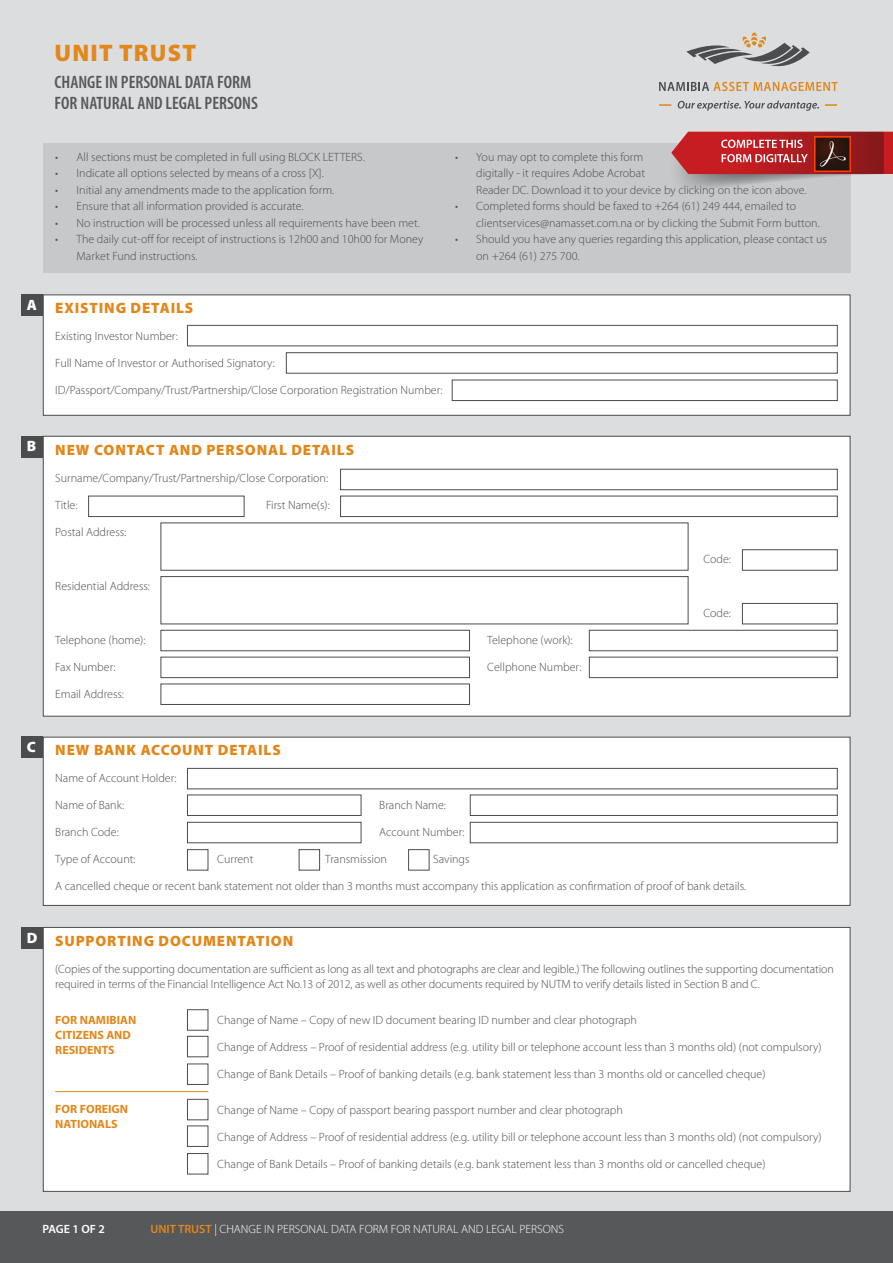
<style>
.page{position:relative;width:893px;height:1263px;background:#dcdddf}
.page>*{position:absolute;margin:0;border:0;box-sizing:border-box;transform-origin:0 0}
.t1{font:900 24px "Myriad Pro";letter-spacing:.05em;color:#e2871a}
.t2{font:600 condensed 18px "Myriad Pro";color:#57585a}
.t3{font:900 15px "Myriad Pro";letter-spacing:.055em;color:#e2871a}
.t4{font:900 15px "Myriad Pro";color:#fff}
.t5{font:300 12px/16.5px "Myriad Pro";color:#4b4c4d}
.t6{font:300 12px "Myriad Pro";color:#fff}
.t7{font:700 12px/15px "Myriad Pro";color:#e2871a}
.t8{font:600 12px "Myriad Pro";letter-spacing:-.01em;color:#fff}
.s1{font-weight:600;color:#e2871a}
</style>
<div class="page">
<div style="left:43px;top:294px;width:807px;height:122px;background:#fff;border:1px solid #4b4c4d"></div>
<div style="left:43px;top:436px;width:807px;height:280px;background:#fff;border:1px solid #4b4c4d"></div>
<div style="left:187px;top:325px;width:651px;height:21px;border:1px solid #4b4c4d"></div>
<div style="left:286px;top:352px;width:552px;height:22px;border:1px solid #4b4c4d"></div>
<div style="left:452px;top:380px;width:386px;height:21px;border:1px solid #4b4c4d"></div>
<div style="left:22px;top:436px;width:21px;height:21px;background:#4b4c4d"></div>
<div style="left:0;top:1212px;width:893px;height:51px;background:#57585a"></div>
<div style="left:22px;top:294px;width:21px;height:22px;background:#4b4c4d"></div>
<div style="left:340px;top:469px;width:498px;height:21px;border:1px solid #4b4c4d"></div>
<div style="left:340px;top:496px;width:498px;height:21px;border:1px solid #4b4c4d"></div>
<div style="left:88px;top:496px;width:156px;height:21px;border:1px solid #4b4c4d"></div>
<div style="left:161px;top:522px;width:527px;height:49px;border:1px solid #4b4c4d"></div>
<div style="left:742px;top:549px;width:96px;height:22px;border:1px solid #4b4c4d"></div>
<div style="left:161px;top:576px;width:527px;height:48px;border:1px solid #4b4c4d"></div>
<div style="left:742px;top:603px;width:96px;height:21px;border:1px solid #4b4c4d"></div>
<div style="left:161px;top:630px;width:309px;height:21px;border:1px solid #4b4c4d"></div>
<div style="left:589px;top:630px;width:249px;height:21px;border:1px solid #4b4c4d"></div>
<div style="left:161px;top:657px;width:309px;height:21px;border:1px solid #4b4c4d"></div>
<div style="left:589px;top:657px;width:249px;height:21px;border:1px solid #4b4c4d"></div>
<div style="left:161px;top:684px;width:309px;height:21px;border:1px solid #4b4c4d"></div>
<div style="left:43px;top:737px;width:807px;height:169px;background:#fff;border:1px solid #4b4c4d"></div>
<div style="left:470px;top:794px;width:368px;height:22px;border:1px solid #4b4c4d"></div>
<div style="left:470px;top:822px;width:368px;height:21px;border:1px solid #4b4c4d"></div>
<div style="left:22px;top:737px;width:21px;height:21px;background:#4b4c4d"></div>
<div style="left:187px;top:768px;width:651px;height:21px;border:1px solid #4b4c4d"></div>
<div style="left:187px;top:794px;width:174px;height:22px;border:1px solid #4b4c4d"></div>
<div style="left:187px;top:822px;width:174px;height:21px;border:1px solid #4b4c4d"></div>
<div style="left:187px;top:849px;width:21px;height:21px;border:1px solid #4b4c4d"></div>
<div style="left:299px;top:849px;width:21px;height:21px;border:1px solid #4b4c4d"></div>
<div style="left:408px;top:849px;width:21px;height:21px;border:1px solid #4b4c4d"></div>
<div style="left:43px;top:927px;width:807px;height:265px;background:#fff;border:1px solid #4b4c4d"></div>
<div style="left:22px;top:927px;width:21px;height:21px;background:#4b4c4d"></div>
<div style="left:187px;top:1009px;width:21px;height:21px;border:1px solid #4b4c4d"></div>
<div style="left:187px;top:1036px;width:21px;height:21px;border:1px solid #4b4c4d"></div>
<div style="left:187px;top:1063px;width:21px;height:22px;border:1px solid #4b4c4d"></div>
<div style="left:187px;top:1099px;width:21px;height:21px;border:1px solid #4b4c4d"></div>
<div style="left:187px;top:1125px;width:21px;height:22px;border:1px solid #4b4c4d"></div>
<div style="left:187px;top:1153px;width:21px;height:21px;border:1px solid #4b4c4d"></div>
<hr style="left:55px;top:1091px;width:153px;height:1px;background:#e2871a">
<div style="left:43px;top:143px;width:807px;height:130px;background:#c7c8ca"></div>
<svg style="left:686px;top:33px;width:124px;height:34px"></svg>
<svg style="left:659px;top:82px;width:179px;height:9px"></svg>
<svg style="left:678px;top:101px;width:141px;height:10px"></svg>
<svg style="left:659px;top:104px;width:12px;height:2px"></svg>
<svg style="left:825px;top:104px;width:12px;height:2px"></svg>
<img style="left:671px;top:131px;width:222px;height:74px">
<img style="left:814px;top:136px;width:36px;height:35px">
<svg style="left:722px;top:154px;width:86px;height:8px"></svg>
<svg style="left:721px;top:140px;width:82px;height:8px"></svg>
<p class="t1" style="left:55px;top:36px;width:143px">UNIT TRUST</p>
<p class="t2" style="left:55px;top:70px;width:198px">CHANGE IN PERSONAL DATA FORM</p>
<p class="t2" style="left:55px;top:91px;width:205px">FOR NATURAL AND LEGAL PERSONS</p>
<p class="t5" style="left:55px;top:149px;width:311px">• All sections must be completed in full using BLOCK LETTERS.</p>
<p class="t5" style="left:55px;top:165px;width:270px">• Indicate all options selected by means of a cross [X].</p>
<p class="t5" style="left:55px;top:182px;width:280px">• Initial any amendments made to the application form.</p>
<p class="t5" style="left:55px;top:198px;width:250px">• Ensure that all information provided is accurate.</p>
<p class="t5" style="left:55px;top:215px;width:366px">• No instruction will be processed unless all requirements have been met.</p>
<p class="t5" style="left:77px;top:231px;width:348px;text-indent:-21px">• The daily cut-off for receipt of instructions is 12h00 and 10h00 for Money<br>Market Fund instructions.</p>
<p class="t5" style="left:476px;top:149px;width:332px;text-indent:-21px">• You may opt to complete this form<br>digitally - it requires Adobe Acrobat<br>Reader DC. Download it to your device by clicking on the icon above.</p>
<p class="t5" style="left:476px;top:198px;width:345px;text-indent:-21px">• Completed forms should be faxed to +264 (61) 249 444, emailed to clientservices@namasset.com.na or by clicking the Submit Form button.</p>
<p class="t5" style="left:476px;top:231px;width:352px;text-indent:-21px">• Should you have any queries regarding this application, please contact us on +264 (61) 275 700.</p>
<p class="t4" style="left:27px;top:295px;width:12px">A</p>
<p class="t3" style="left:55px;top:298px;width:140px">EXISTING DETAILS</p>
<p class="t5" style="left:55px;top:328px;width:124px">Existing Investor Number:</p>
<p class="t5" style="left:55px;top:355px;width:221px">Full Name of Investor or Authorised Signatory:</p>
<p class="t5" style="left:55px;top:382px;width:389px">ID/Passport/Company/Trust/Partnership/Close Corporation Registration Number:</p>
<p class="t4" style="left:27px;top:436px;width:11px">B</p>
<p class="t3" style="left:55px;top:439px;width:300px">NEW CONTACT AND PERSONAL DETAILS</p>
<p class="t5" style="left:55px;top:469px;width:274px">Surname/Company/Trust/Partnership/Close Corporation:</p>
<p class="t5" style="left:55px;top:496px;width:24px">Title:</p>
<p class="t5" style="left:266px;top:496px;width:65px">First Name(s):</p>
<p class="t5" style="left:55px;top:523px;width:73px">Postal Address:</p>
<p class="t5" style="left:703px;top:550px;width:29px">Code:</p>
<p class="t5" style="left:55px;top:577px;width:96px">Residential Address:</p>
<p class="t5" style="left:703px;top:604px;width:29px">Code:</p>
<p class="t5" style="left:55px;top:631px;width:92px">Telephone (home):</p>
<p class="t5" style="left:487px;top:631px;width:87px">Telephone (work):</p>
<p class="t5" style="left:55px;top:658px;width:62px">Fax Number:</p>
<p class="t5" style="left:487px;top:658px;width:96px">Cellphone Number:</p>
<p class="t5" style="left:55px;top:685px;width:70px">Email Address:</p>
<p class="t4" style="left:27px;top:737px;width:11px">C</p>
<p class="t3" style="left:55px;top:740px;width:227px">NEW BANK ACCOUNT DETAILS</p>
<p class="t5" style="left:55px;top:770px;width:123px">Name of Account Holder:</p>
<p class="t5" style="left:55px;top:797px;width:70px">Name of Bank:</p>
<p class="t5" style="left:379px;top:797px;width:68px">Branch Name:</p>
<p class="t5" style="left:55px;top:824px;width:65px">Branch Code:</p>
<p class="t5" style="left:379px;top:824px;width:87px">Account Number:</p>
<p class="t5" style="left:55px;top:851px;width:82px">Type of Account:</p>
<p class="t5" style="left:217px;top:851px;width:38px">Current</p>
<p class="t5" style="left:325px;top:851px;width:63px">Transmission</p>
<p class="t5" style="left:433px;top:851px;width:38px">Savings</p>
<p class="t5" style="left:55px;top:878px;width:692px">A cancelled cheque or recent bank statement not older than 3 months must accompany this application as confirmation of proof of bank details.</p>
<p class="t4" style="left:27px;top:927px;width:12px">D</p>
<p class="t3" style="left:55px;top:931px;width:240px">SUPPORTING DOCUMENTATION</p>
<p class="t5" style="left:55px;top:961px;width:780px;line-height:15px">(Copies of the supporting documentation are sufficient as long as all text and photographs are clear and legible.) The following outlines the supporting documentation required in terms of the Financial Intelligence Act No.13 of 2012, as well as other documents required by NUTM to verify details listed in Section B and C.</p>
<p class="t5" style="left:217px;top:1012px;width:421px">Change of Name – Copy of new ID document bearing ID number and clear photograph</p>
<p class="t5" style="left:217px;top:1039px;width:606px">Change of Address – Proof of residential address (e.g. utility bill or telephone account less than 3 months old) (not compulsory)</p>
<p class="t5" style="left:217px;top:1066px;width:550px">Change of Bank Details – Proof of banking details (e.g. bank statement less than 3 months old or cancelled cheque)</p>
<p class="t5" style="left:217px;top:1102px;width:407px">Change of Name – Copy of passport bearing passport number and clear photograph</p>
<p class="t5" style="left:217px;top:1129px;width:606px">Change of Address – Proof of residential address (e.g. utility bill or telephone account less than 3 months old) (not compulsory)</p>
<p class="t5" style="left:217px;top:1156px;width:550px">Change of Bank Details – Proof of banking details (e.g. bank statement less than 3 months old or cancelled cheque)</p>
<p class="t7" style="left:55px;top:1012px;width:83px">FOR NAMIBIAN<br>CITIZENS AND<br>RESIDENTS</p>
<p class="t7" style="left:55px;top:1101px;width:74px">FOR FOREIGN<br>NATIONALS</p>
<p class="t8" style="left:43px;top:1221px;width:64px">PAGE 1 OF 2</p>
<p class="t6" style="left:151px;top:1222px;width:415px"><span class="s1">UNIT TRUST</span> | CHANGE IN PERSONAL DATA FORM FOR NATURAL AND LEGAL PERSONS</p>
</div>
